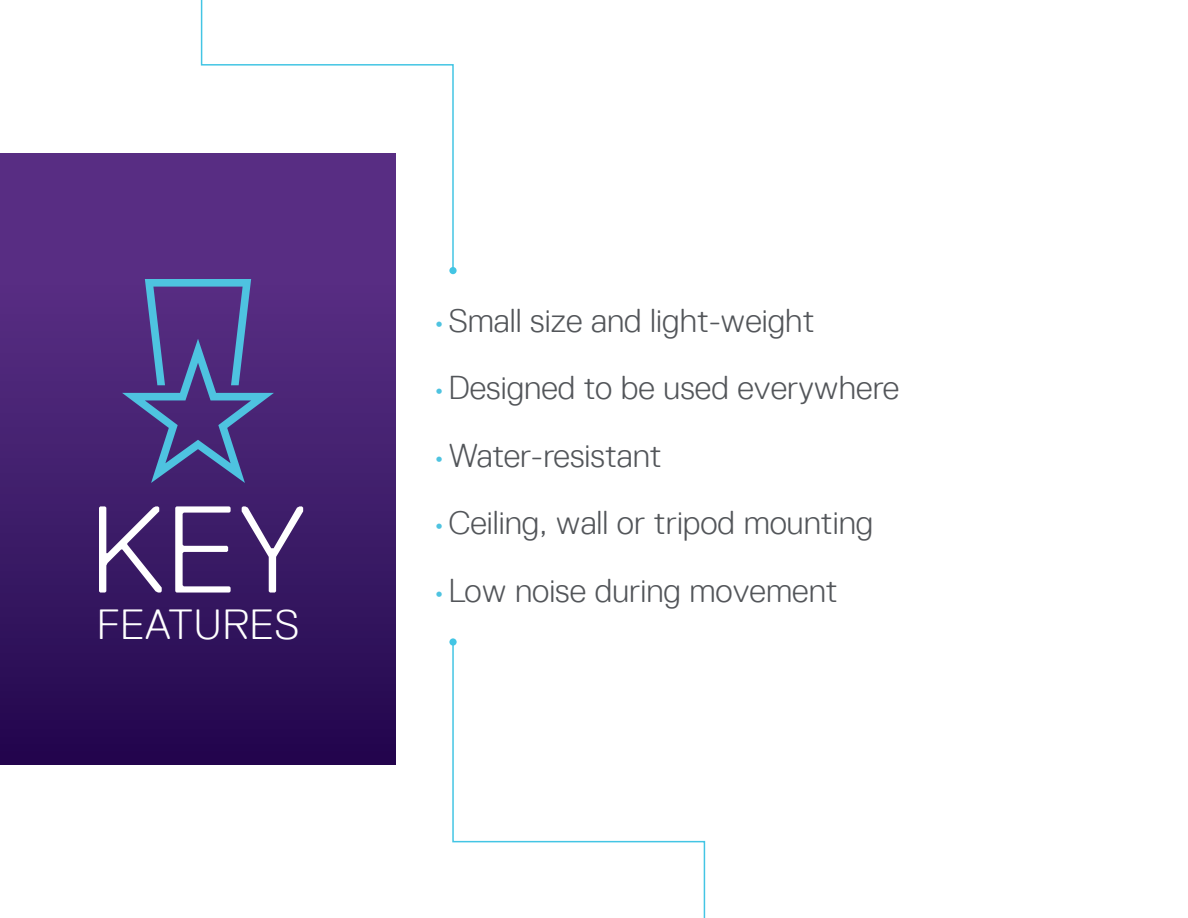
<style>
.page{position:relative;width:1188px;height:918px;background:#fff}
.page>*{position:absolute;margin:0;border:0;box-sizing:border-box;transform-origin:0 0}
.t1{font:300 123px "Replica LX";color:#fff}
.t2{font:300 42px "Replica LX";letter-spacing:.01em;color:#fff}
.t3{font:300 33px "Replica LX";color:#53565a}
.s1{font-family:"Mercury Text G1";font-weight:700;font-size:15px;color:#4ec3e0}
</style>
<div class="page">
<svg style="left:0;top:153px;width:396px;height:612px;background:#3e1b69"></svg>
<svg style="left:122px;top:279px;width:152px;height:204px;background:#4d458c"></svg>
<svg style="left:452px;top:646px;width:254px;height:272px"></svg>
<div style="left:449px;top:638px;width:8px;height:8px;background:#43c5e4;border-radius:50%"></div>
<svg style="left:200px;top:0;width:254px;height:272px"></svg>
<div style="left:449px;top:267px;width:8px;height:7px;background:#43c5e4;border-radius:50%"></div>
<h1 class="t1" style="left:89px;top:482px;width:219px">KEY</h1>
<p class="t2" style="left:97px;top:601px;width:204px">FEATURES</p>
<p class="t3" style="left:436px;top:302px;width:381px"><span class="s1">•</span> Small size and light-weight</p>
<p class="t3" style="left:436px;top:370px;width:465px"><span class="s1">•</span> Designed to be used everywhere</p>
<p class="t3" style="left:436px;top:437px;width:228px"><span class="s1">•</span> Water-resistant</p>
<p class="t3" style="left:436px;top:505px;width:439px"><span class="s1">•</span> Ceiling, wall or tripod mounting</p>
<p class="t3" style="left:436px;top:572px;width:404px"><span class="s1">•</span> Low noise during movement</p>
</div>
